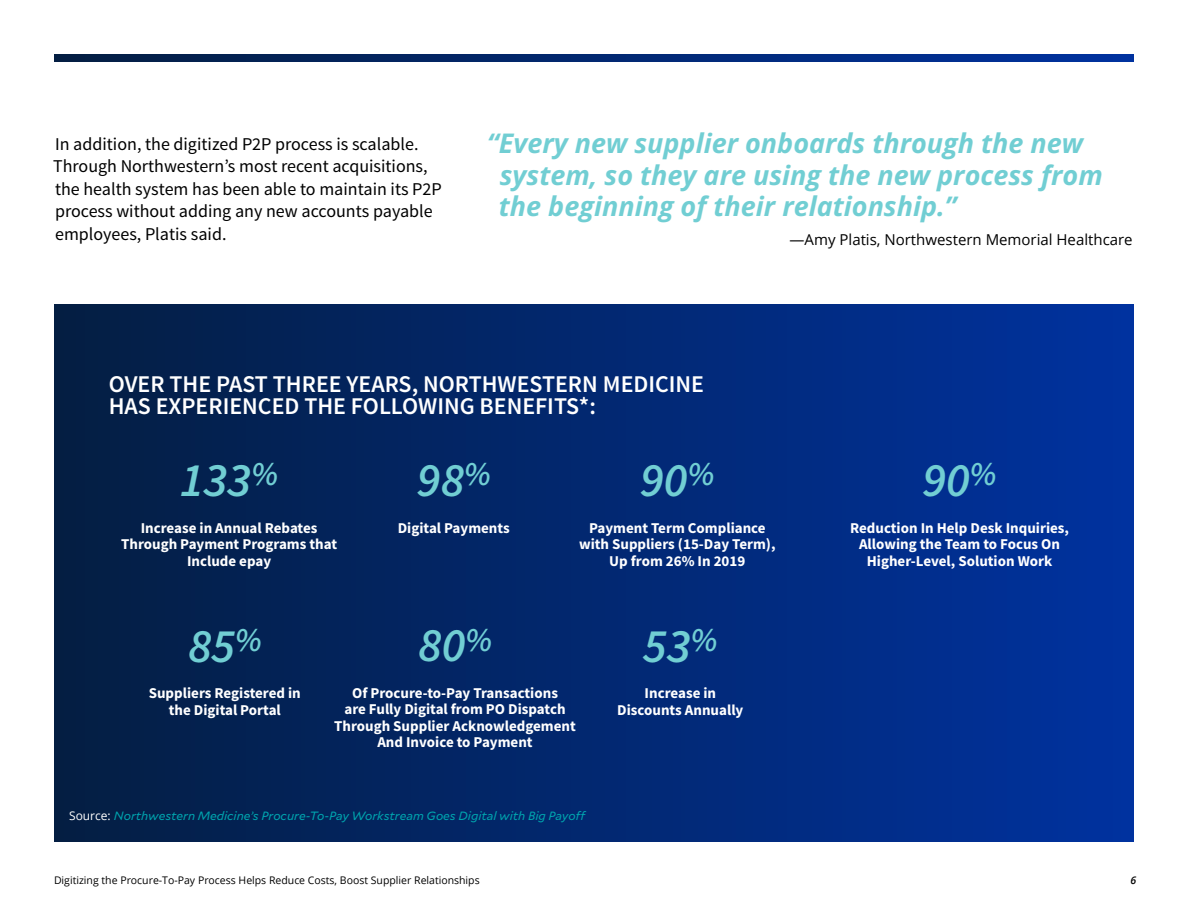
<style>
.page{position:relative;width:1188px;height:918px;background:#fff}
.page>*{position:absolute;margin:0;border:0;box-sizing:border-box;transform-origin:0 0}
.t1{font:italic 600 48px "Source Sans Pro";color:#71ced3}
.t2{font:italic 700 27px/31.5px "Open Sans";color:#71ced3}
.t3{font:600 24px/22.8px "Source Sans Pro";color:#fff}
.t4{font:18px/22.5px "Source Sans Pro";color:#000}
.t5{font:700 15px/16.5px "Source Sans Pro";color:#fff;text-align:center}
.t6{font:15px "Open Sans";color:#000}
.t7{font:italic 12px "Mallory";color:#00a3ad}
.t8{font:10.5px "Open Sans";color:#000}
.t9{font:italic 600 10.5px "Open Sans";color:#000}
.s1{font-family:"Open Sans";font-style:normal;color:#fff}
</style>
<div class="page">
<div style="left:55px;top:305px;width:1078px;height:537px;background:linear-gradient(to right,#041e42,#00329f)"></div>
<svg style="left:55px;top:55px;width:1078px;height:7px;background:#022770"></svg>
<p class="t4" style="left:53px;top:133px;width:390px">In addition, the digitized P2P process is scalable.<br>Through Northwestern’s most recent acquisitions, the health system has been able to maintain its P2P process without adding any new accounts payable employees, Platis said.</p>
<h2 class="t2" style="left:499px;top:127px;width:605px;text-indent:-12px">“Every new supplier onboards through the new system, so they are using the new process from the beginning of their relationship.”</h2>
<p class="t6" style="left:790px;top:230px;width:345px">—Amy Platis, Northwestern Memorial Healthcare</p>
<h3 class="t3" style="left:109px;top:373px;width:597px">OVER THE PAST THREE YEARS, NORTHWESTERN MEDICINE<br>HAS EXPERIENCED THE FOLLOWING BENEFITS*:</h3>
<h1 class="t1" style="left:180px;top:448px;width:99px">133<sup>%</sup></h1>
<p class="t5" style="left:121px;top:519px;width:217px">Increase in Annual Rebates<br>Through Payment Programs that<br>Include epay</p>
<h1 class="t1" style="left:417px;top:448px;width:76px">98<sup>%</sup></h1>
<p class="t5" style="left:398px;top:519px;width:114px">Digital Payments</p>
<h1 class="t1" style="left:640px;top:448px;width:76px">90<sup>%</sup></h1>
<p class="t5" style="left:579px;top:519px;width:198px">Payment Term Compliance with Suppliers (15-Day Term),<br>Up from 26% In 2019</p>
<h1 class="t1" style="left:188px;top:614px;width:76px">85<sup>%</sup></h1>
<p class="t5" style="left:149px;top:685px;width:154px">Suppliers Registered in the Digital Portal</p>
<h1 class="t1" style="left:418px;top:614px;width:76px">80<sup>%</sup></h1>
<p class="t5" style="left:334px;top:684px;width:243px">Of Procure-to-Pay Transactions<br>are Fully Digital from PO Dispatch<br>Through Supplier Acknowledgement<br>And Invoice to Payment</p>
<p class="t7" style="left:69px;top:807px;width:519px"><span class="s1">Source:</span> Northwestern Medicine’s Procure-To-Pay Workstream Goes Digital with Big Payoff</p>
<h1 class="t1" style="left:643px;top:614px;width:76px">53<sup>%</sup></h1>
<p class="t5" style="left:617px;top:685px;width:128px">Increase in<br>Discounts Annually</p>
<h1 class="t1" style="left:923px;top:448px;width:76px">90<sup>%</sup></h1>
<p class="t5" style="left:850px;top:519px;width:220px">Reduction In Help Desk Inquiries,<br>Allowing the Team to Focus On<br>Higher-Level, Solution Work</p>
<p class="t8" style="left:54px;top:873px;width:427px">Digitizing the Procure-To-Pay Process Helps Reduce Costs, Boost Supplier Relationships</p>
<p class="t9" style="left:1130px;top:873px;width:7px">6</p>
</div>
